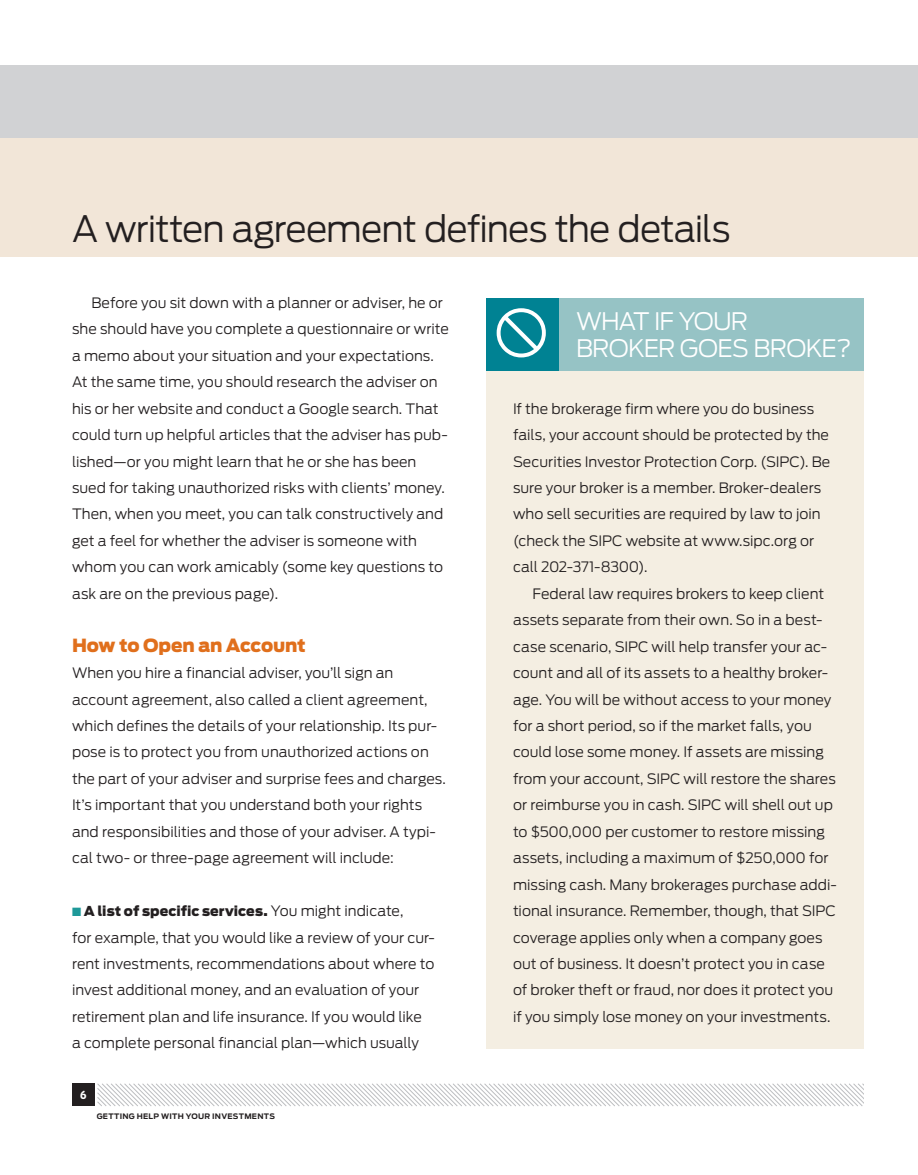
<style>
.page{position:relative;width:918px;height:1175px;background:#fff}
.page>*{position:absolute;margin:0;border:0;box-sizing:border-box;transform-origin:0 0}
.t1{font:300 36px "Antenna";letter-spacing:-.03em;color:#231f20}
.t2{font:300 24px/27px "Antenna";letter-spacing:-.035em;color:#fff}
.Orange_Subhead{font:900 18px "Antenna";letter-spacing:-.01em;color:#e06f1c}
.BODY_TEXT-indent{font:300 14.25px/26.4px "Antenna";color:#231f20}
.BODY_TEXT-No_indent{font:300 14.25px/26.4px "Antenna";color:#231f20}
.BODY_TEXT-No_indent-2{font:900 13.5px "Antenna";letter-spacing:.005em;color:#231f20}
.t3{font:10.5px "Retina Micro D10";color:#fff}
.t4{font:700 7.5px "Antenna";letter-spacing:.035em;color:#231f20}
.s1{color:#1e9999}
.s2{font-weight:300;font-size:14.25px}
</style>
<div class="page">
<div style="left:72px;top:1083px;width:23px;height:23px;background:#231f20"></div>
<svg style="left:97px;top:1083px;width:767px;height:24px"></svg>
<div style="left:0;top:66px;width:918px;height:72px;background:#d1d2d4"></div>
<div style="left:0;top:138px;width:918px;height:118px;background:#f2e6d8"></div>
<div style="left:486px;top:369px;width:378px;height:679px;background:#f4eee2"></div>
<div style="left:486px;top:298px;width:378px;height:72px;background:#96c3c5"></div>
<div style="left:486px;top:298px;width:72px;height:72px;background:#008293"></div>
<p class="t1" style="left:72px;top:208px;width:660px">A written agreement defines the details</p>
<p class="BODY_TEXT-indent" style="left:72px;top:289px;width:378px;text-indent:20px">Before you sit down with a planner or adviser, he or she should have you complete a questionnaire or write a memo about your situation and your expectations.<br>At the same time, you should research the adviser on his or her website and conduct a Google search. That could turn up helpful articles that the adviser has pub&shy;lished—or you might learn that he or she has been sued for taking unauthorized risks with clients’ money.<br>Then, when you meet, you can talk constructively and get a feel for whether the adviser is someone with whom you can work amicably (some key questions to ask are on the previous page).</p>
<p class="Orange_Subhead" style="left:72px;top:634px;width:235px">How to Open an Account</p>
<p class="BODY_TEXT-No_indent" style="left:72px;top:659px;width:375px">When you hire a financial adviser, you’ll sign an account agreement, also called a client agreement, which defines the details of your relationship. Its pur&shy;pose is to protect you from unauthorized actions on the part of your adviser and surprise fees and charges.<br>It’s important that you understand both your rights and responsibilities and those of your adviser. A typi&shy;cal two- or three-page agreement will include:</p>
<p class="BODY_TEXT-No_indent-2" style="left:72px;top:903px;width:333px"><span class="s1">■</span> A list of specific services. <span class="s2">You might indicate,</span></p>
<p class="BODY_TEXT-No_indent" style="left:72px;top:924px;width:365px">for example, that you would like a review of your cur&shy;rent investments, recommendations about where to invest additional money, and an evaluation of your retirement plan and life insurance. If you would like<br>a complete personal financial plan—which usually</p>
<p class="t3" style="left:80px;top:1088px;width:8px">6</p>
<p class="t4" style="left:97px;top:1111px;width:180px">GETTING HELP WITH YOUR INVESTMENTS</p>
<p class="t2" style="left:576px;top:308px;width:277px">WHAT IF YOUR<br>BROKER GOES BROKE?</p>
<p class="BODY_TEXT-No_indent" style="left:513px;top:395px;width:319px">If the brokerage firm where you do business fails, your account should be protected by the Securities Investor Protection Corp. (SIPC). Be sure your broker is a member. Broker-dealers who sell securities are required by law to join (check the SIPC website at www.sipc.org or call 202-371-8300).</p>
<p class="BODY_TEXT-indent" style="left:513px;top:580px;width:326px;text-indent:20px">Federal law requires brokers to keep client assets separate from their own. So in a best&shy;case scenario, SIPC will help transfer your ac&shy;count and all of its assets to a healthy broker&shy;age. You will be without access to your money for a short period, so if the market falls, you could lose some money. If assets are missing from your account, SIPC will restore the shares or reimburse you in cash. SIPC will shell out up to $500,000 per customer to restore missing assets, including a maximum of $250,000 for missing cash. Many brokerages purchase addi&shy;tional insurance. Remember, though, that SIPC coverage applies only when a company goes out of business. It doesn’t protect you in case of broker theft or fraud, nor does it protect you if you simply lose money on your investments.</p>
</div>
